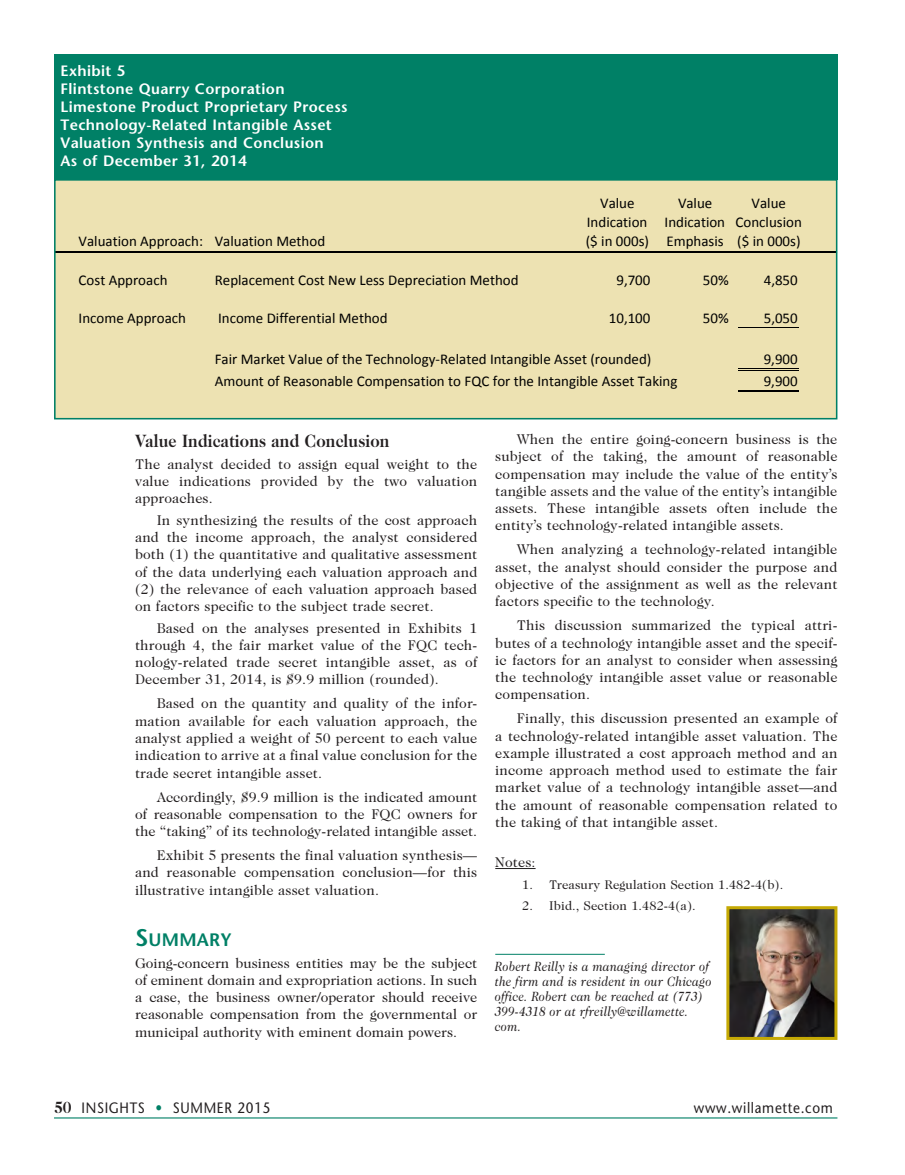
<style>
.page{position:relative;width:905px;height:1175px;background:#fff}
.page>*{position:absolute;margin:0;border:0;box-sizing:border-box;transform-origin:0 0}
.Subhead_Third{font:700 18px "Caslon Two Twenty Four";letter-spacing:.01em;color:#231f20;scale:.9 1}
.Sub_Heads_Stone{font:600 18px "Stone Sans";letter-spacing:.015em;color:#008066}
.t1{font:15px/19.2px "Calibri";color:#000}
.Exhibit_heading{font:600 15px "Stone Sans";letter-spacing:.025em;color:#fff}
.t2{font:15px "Stone Sans";letter-spacing:.05em;color:#231f20;scale:.9 1}
.body{font:14.25px/17.2px "Caslon Two Twenty Four";letter-spacing:.01em;color:#231f20;text-align:justify}
.body__Intro_Paragr{font:14.25px/17.2px "Caslon Two Twenty Four";letter-spacing:.01em;color:#231f20;text-align:justify}
.credits{font:italic 13.5px/15px "Caslon Two Twenty Four";letter-spacing:.025em;color:#231f20;scale:.85 1}
.body_w_bullets{font:12.75px "Caslon Two Twenty Four";letter-spacing:.01em;color:#231f20}
.s1{font-size:24px}
.s2{font-family:"Caslon Two Twenty Four";font-weight:700;font-size:16.5px}
.s3{color:#008066}
</style>
<div class="page">
<hr style="left:54px;top:1117px;width:783px;height:1px;background:#008066">
<hr style="left:495px;top:868px;width:40px;height:1px;background:#231f20">
<hr style="left:495px;top:954px;width:109px;height:1px;background:#008066">
<img style="left:730px;top:910px;width:103px;height:126px">
<div style="left:726px;top:906px;width:111px;height:134px;border:3px solid #c5a904"></div>
<div style="left:55px;top:180px;width:781px;height:239px;background:#ede2b2"></div>
<hr style="left:738px;top:327px;width:61px;height:1px;background:#000">
<hr style="left:738px;top:368px;width:61px;height:1px;background:#000">
<hr style="left:738px;top:370px;width:61px;height:1px;background:#000">
<hr style="left:738px;top:390px;width:61px;height:1px;background:#000">
<hr style="left:738px;top:391px;width:61px;height:1px;background:#000">
<hr style="left:55px;top:251px;width:781px;height:1px;background:#000">
<div style="left:54px;top:179px;width:783px;height:240px;border:2px solid #008066"></div>
<div style="left:54px;top:54px;width:783px;height:125px;background:#008066"></div>
<p class="Exhibit_heading" style="left:60px;top:61px;width:66px">Exhibit 5</p>
<p class="Exhibit_heading" style="left:60px;top:79px;width:226px">Flintstone Quarry Corporation</p>
<p class="Exhibit_heading" style="left:60px;top:97px;width:288px">Limestone Product Proprietary Process</p>
<p class="Exhibit_heading" style="left:60px;top:115px;width:273px">Technology-Related Intangible Asset</p>
<p class="Exhibit_heading" style="left:60px;top:133px;width:265px">Valuation Synthesis and Conclusion</p>
<p class="Exhibit_heading" style="left:60px;top:151px;width:188px">As of December 31, 2014</p>
<p class="t1" style="left:587px;top:193px;width:216px;text-indent:165px">Value<br>Indication Indication Conclusion</p>
<p class="t1" style="left:600px;top:193px;width:36px">Value</p>
<p class="t1" style="left:678px;top:193px;width:36px">Value</p>
<p class="t1" style="left:79px;top:232px;width:248px">Valuation Approach: Valuation Method</p>
<p class="t1" style="left:585px;top:232px;width:216px">($ in 000s) Emphasis ($ in 000s)</p>
<p class="t1" style="left:79px;top:270px;width:90px">Cost Approach</p>
<p class="t1" style="left:215px;top:270px;width:305px">Replacement Cost New Less Depreciation Method</p>
<p class="t1" style="left:616px;top:270px;width:36px">9,700</p>
<p class="t1" style="left:702px;top:270px;width:27px">50%</p>
<p class="t1" style="left:763px;top:270px;width:36px">4,850</p>
<p class="t1" style="left:79px;top:308px;width:109px">Income Approach</p>
<p class="t1" style="left:218px;top:308px;width:171px">Income Differential Method</p>
<p class="t1" style="left:609px;top:308px;width:43px">10,100</p>
<p class="t1" style="left:702px;top:308px;width:27px">50%</p>
<p class="t1" style="left:763px;top:308px;width:36px">5,050</p>
<p class="t1" style="left:215px;top:349px;width:438px">Fair Market Value of the Technology‐Related Intangible Asset (rounded)</p>
<p class="t1" style="left:763px;top:349px;width:36px">9,900</p>
<p class="t1" style="left:215px;top:371px;width:464px">Amount of Reasonable Compensation to FQC for the Intangible Asset Taking</p>
<p class="t1" style="left:763px;top:371px;width:36px">9,900</p>
<p class="Subhead_Third" style="left:135px;top:430px;width:284px">Value Indications and Conclusion</p>
<p class="body__Intro_Paragr" style="left:135px;top:455px;width:344px">The analyst decided to assign equal weight to the value indications provided by the two valuation approaches.</p>
<p class="body" style="left:135px;top:511px;width:344px;text-indent:22px">In synthesizing the results of the cost approach and the income approach, the analyst considered both (1) the quantitative and qualitative assessment of the data underlying each valuation approach and (2) the relevance of each valuation approach based on factors specific to the subject trade secret.</p>
<p class="body" style="left:135px;top:619px;width:344px;text-indent:22px">Based on the analyses presented in Exhibits 1 through 4, the fair market value of the FQC tech&shy;nology-related trade secret intangible asset, as of December 31, 2014, is $9.9 million (rounded).</p>
<p class="body" style="left:135px;top:695px;width:344px;text-indent:22px">Based on the quantity and quality of the infor&shy;mation available for each valuation approach, the analyst applied a weight of 50 percent to each value indication to arrive at a final value conclusion for the trade secret intangible asset.</p>
<p class="body" style="left:135px;top:788px;width:344px;text-indent:22px">Accordingly, $9.9 million is the indicated amount of reasonable compensation to the FQC owners for the “taking” of its technology-related intangible asset.</p>
<p class="body" style="left:135px;top:846px;width:343px;text-indent:22px">Exhibit 5 presents the final valuation synthesis— and reasonable compensation conclusion—for this illustrative intangible asset valuation.</p>
<p class="Sub_Heads_Stone" style="left:135px;top:928px;width:98px"><span class="s1">S</span>UMMARY</p>
<p class="body__Intro_Paragr" style="left:135px;top:954px;width:344px">Going-concern business entities may be the subject of eminent domain and expropriation actions. In such a case, the business owner/operator should receive reasonable compensation from the governmental or municipal authority with eminent domain powers.</p>
<p class="body" style="left:495px;top:430px;width:344px;text-indent:22px">When the entire going-concern business is the subject of the taking, the amount of reasonable compensation may include the value of the entity’s tangible assets and the value of the entity’s intangible assets. These intangible assets often include the entity’s technology-related intangible assets.</p>
<p class="body" style="left:495px;top:541px;width:344px;text-indent:22px">When analyzing a technology-related intangible asset, the analyst should consider the purpose and objective of the assignment as well as the relevant factors specific to the technology.</p>
<p class="body" style="left:495px;top:616px;width:344px;text-indent:22px">This discussion summarized the typical attri&shy;butes of a technology intangible asset and the specif&shy;ic factors for an analyst to consider when assessing the technology intangible asset value or reasonable compensation.</p>
<p class="body" style="left:495px;top:709px;width:344px;text-indent:22px">Finally, this discussion presented an example of a technology-related intangible asset valuation. The example illustrated a cost approach method and an income approach method used to estimate the fair market value of a technology intangible asset—and the amount of reasonable compensation related to the taking of that intangible asset.</p>
<p class="body__Intro_Paragr" style="left:495px;top:853px;width:42px">Notes:</p>
<p class="body_w_bullets" style="left:522px;top:877px;width:262px">1. Treasury Regulation Section 1.482-4(b).</p>
<p class="body_w_bullets" style="left:522px;top:898px;width:175px">2. Ibid., Section 1.482-4(a).</p>
<p class="credits" style="left:495px;top:958px;width:256px">Robert Reilly is a managing director of the firm and is resident in our Chicago office. Robert can be reached at (773)<br>399-4318 or at rfreilly@willamette. com.</p>
<p class="t2" style="left:54px;top:1098px;width:242px"><span class="s2">50</span> INSIGHTS <span class="s3">•</span> SUMMER 2015</p>
<p class="t2" style="left:693px;top:1098px;width:156px">www.willamette. com</p>
</div>
